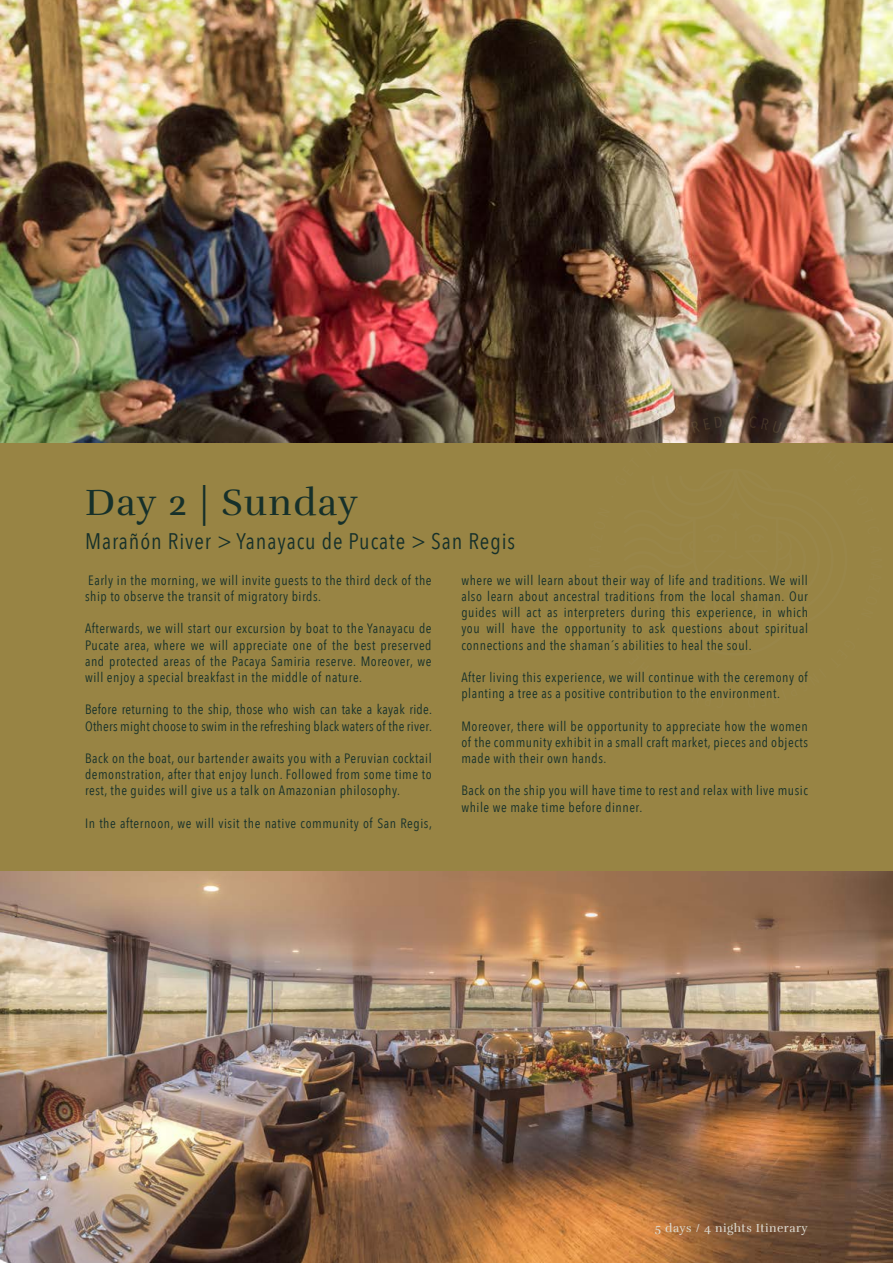
<style>
.page{position:relative;width:893px;height:1263px;background:#fff}
.page>*{position:absolute;margin:0;border:0;box-sizing:border-box;transform-origin:0 0}
.t1{font:37.5px "Rufina";letter-spacing:.04em;color:#16302a}
.t2{font:22.5px "Avenir Next Condensed";letter-spacing:.04em;color:#16302a}
.t3{font:13.5px/16.2px "Avenir Next Condensed";letter-spacing:.04em;color:#16302a;text-align:justify}
.t4{font:13.5px/16.2px "Avenir Next Condensed";letter-spacing:.02em;color:#16302a}
.t5{font:12px "Rufina";letter-spacing:.04em;color:#dddbd2}
</style>
<div class="page">
<div style="left:0;top:387px;width:893px;height:514px;background:#988444"></div>
<img style="left:0;top:872px;width:893px;height:391px">
<img style="left:0;top:0;width:893px;height:442px">
<svg style="left:589px;top:416px;width:293px;height:27px;background:#766051"></svg>
<h1 class="t1" style="left:85px;top:480px;width:274px">Day 2 | Sunday</h1>
<h2 class="t2" style="left:85px;top:522px;width:432px">Marañón River &gt; Yanayacu de Pucate &gt; San Regis</h2>
<p class="t3" style="left:85px;top:571px;width:348px">Early in the morning, we will invite guests to the third deck of the ship to observe the transit of migratory birds.</p>
<p class="t3" style="left:85px;top:620px;width:348px">Afterwards, we will start our excursion by boat to the Yanayacu de Pucate area, where we will appreciate one of the best preserved and protected areas of the Pacaya Samiria reserve. Moreover, we will enjoy a special breakfast in the middle of nature.</p>
<p class="t4" style="left:85px;top:701px;width:348px">Before returning to the ship, those who wish can take a kayak ride.<br>Others might choose to swim in the refreshing black waters of the river.</p>
<p class="t3" style="left:85px;top:749px;width:348px">Back on the boat, our bartender awaits you with a Peruvian cocktail demonstration, after that enjoy lunch. Followed from some time to rest, the guides will give us a talk on Amazonian philosophy.</p>
<p class="t3" style="left:85px;top:814px;width:348px">In the afternoon, we will visit the native community of San Regis,</p>
<p class="t3" style="left:461px;top:571px;width:348px">where we will learn about their way of life and traditions. We will also learn about ancestral traditions from the local shaman. Our guides will act as interpreters during this experience, in which you will have the opportunity to ask questions about spiritual connections and the shaman´s abilities to heal the soul.</p>
<p class="t3" style="left:461px;top:668px;width:348px">After living this experience, we will continue with the ceremony of planting a tree as a positive contribution to the environment.</p>
<p class="t3" style="left:461px;top:717px;width:348px">Moreover, there will be opportunity to appreciate how the women of the community exhibit in a small craft market, pieces and objects made with their own hands.</p>
<p class="t3" style="left:461px;top:782px;width:348px">Back on the ship you will have time to rest and relax with live music while we make time before dinner.</p>
<p class="t5" style="left:655px;top:1221px;width:155px">5 days / 4 nights Itinerary</p>
</div>
